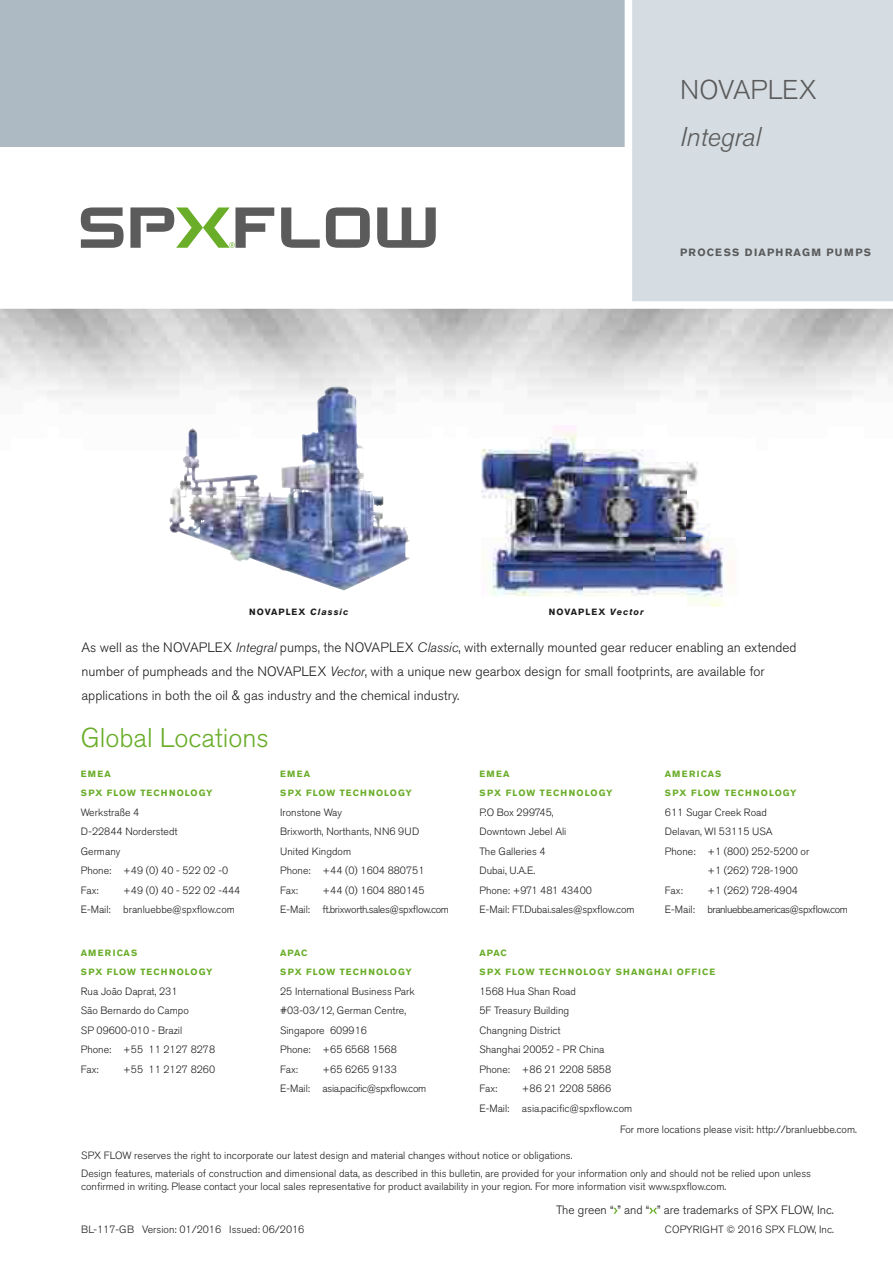
<style>
.page{position:relative;width:893px;height:1263px;background:#fff}
.page>*{position:absolute;margin:0;border:0;box-sizing:border-box;transform-origin:0 0}
.t1{font:300 27px "Akzidenz Grotesk BE";color:#69ad29}
.t2{font:300 27px "Akzidenz Grotesk BE";letter-spacing:-.005em;color:#5b5b5b}
.t3{font:italic 300 27px "Akzidenz Grotesk BE";letter-spacing:-.005em;color:#5b5b5b}
.t4{font:300 13.5px/24px "Akzidenz Grotesk BE";color:#1c1c1c}
.t5{font:300 12px "Akzidenz Grotesk BE";color:#1c1c1c}
.t6{font:300 10.5px/19.5px "Akzidenz Grotesk BE";color:#1c1c1c}
.t7{font:300 10.5px/19.5px "Akzidenz Grotesk Pro";color:#1c1c1c}
.t8{font:300 10.5px/19.5px "Akzidenz Grotesk BE";letter-spacing:-.03em;color:#1c1c1c}
.t9{font:300 10.5px/19.5px "Akzidenz Grotesk BE";letter-spacing:-.04em;color:#1c1c1c}
.t10{font:700 10.5px "Akzidenz Grotesk BE";letter-spacing:.11em;color:#5b5b5b}
.t11{font:700 9px/19.5px "Akzidenz Grotesk BE";letter-spacing:.11em;color:#69ad29}
.t12{font:700 9px "Akzidenz Grotesk BE";letter-spacing:.11em;color:#1c1c1c}
.t13{font:700 9px "Akzidenz Grotesk Pro";letter-spacing:.12em;color:#69ad29}
.s1{font-style:italic}
</style>
<div class="page">
<img style="left:0;top:309px;width:893px;height:228px">
<div style="left:0;top:0;width:630px;height:146px;background:#adbac4"></div>
<div style="left:631px;top:0;width:262px;height:308px;background:#d5dde3"></div>
<div style="left:0;top:301px;width:893px;height:8px;background:#fff"></div>
<div style="left:625px;top:0;width:7px;height:306px;background:#fff"></div>
<svg style="left:613px;top:1208px;width:4px;height:6px"></svg>
<svg style="left:649px;top:1208px;width:8px;height:6px"></svg>
<img style="left:271px;top:386px;width:68px;height:111px">
<img style="left:481px;top:425px;width:257px;height:182px">
<svg style="left:81px;top:207px;width:43px;height:41px"></svg>
<svg style="left:326px;top:207px;width:44px;height:41px"></svg>
<svg style="left:281px;top:207px;width:39px;height:41px"></svg>
<svg style="left:377px;top:207px;width:59px;height:41px"></svg>
<svg style="left:130px;top:207px;width:144px;height:41px"></svg>
<h1 class="t2" style="left:680px;top:74px;width:138px">NOVAPLEX</h1>
<h1 class="t3" style="left:680px;top:122px;width:82px">Integral</h1>
<p class="t10" style="left:680px;top:246px;width:192px">PROCESS DIAPHRAGM PUMPS</p>
<p class="t12" style="left:249px;top:607px;width:101px">NOVAPLEX <span class="s1">Classic</span></p>
<p class="t12" style="left:549px;top:607px;width:96px">NOVAPLEX <span class="s1">Vector</span></p>
<p class="t4" style="left:82px;top:636px;width:716px">As well as the NOVAPLEX <span class="s1">Integral</span> pumps, the NOVAPLEX <span class="s1">Classic</span>, with externally mounted gear reducer enabling an extended number of pumpheads and the NOVAPLEX <span class="s1">Vector</span>, with a unique new gearbox design for small footprints, are available for applications in both the oil &amp; gas industry and the chemical industry.</p>
<h1 class="t1" style="left:81px;top:722px;width:190px">Global Locations</h1>
<p class="t11" style="left:81px;top:764px;width:133px">EMEA<br>SPX FLOW TECHNOLOGY</p>
<p class="t6" style="left:81px;top:802px;width:149px">Werkstraße 4<br>D-22844 Norderstedt<br>Germany<br>Phone: +49 (0) 40 - 522 02 -0<br>Fax:</p>
<p class="t6" style="left:81px;top:880px;width:161px;text-indent:43px">+49 (0) 40 - 522 02 -444<br>E-Mail: branluebbe@spxflow.com</p>
<p class="t11" style="left:81px;top:943px;width:133px">AMERICAS<br>SPX FLOW TECHNOLOGY</p>
<p class="t6" style="left:81px;top:982px;width:136px">Rua João Daprat, 231<br>São Bernardo do Campo<br>SP 09600-010 - Brazil<br>Phone: +55 11 2127 8278<br>Fax:</p>
<p class="t6" style="left:123px;top:1060px;width:93px">+55 11 2127 8260</p>
<p class="t11" style="left:280px;top:764px;width:133px">EMEA<br>SPX FLOW TECHNOLOGY</p>
<p class="t6" style="left:280px;top:802px;width:146px">Ironstone Way<br>Brixworth, Northants, NN6 9UD<br>United Kingdom<br>Phone: +44 (0) 1604 880751<br>Fax:</p>
<p class="t8" style="left:280px;top:880px;width:170px;text-indent:43px">+44 (0) 1604 880145<br>E-Mail: ft.brixworth.sales@spxflow.com</p>
<p class="t11" style="left:280px;top:943px;width:133px">APAC<br>SPX FLOW TECHNOLOGY</p>
<p class="t6" style="left:280px;top:982px;width:136px">25 International Business Park #03-03/12, German Centre,<br>Singapore 609916<br>Phone: +65 6568 1568<br>Fax:</p>
<p class="t8" style="left:280px;top:1060px;width:148px;text-indent:43px">+65 6265 9133<br>E-Mail: asia.pacific@spxflow.com</p>
<p class="t11" style="left:665px;top:764px;width:133px">AMERICAS<br>SPX FLOW TECHNOLOGY</p>
<p class="t6" style="left:665px;top:802px;width:103px">611 Sugar Creek Road</p>
<p class="t6" style="left:665px;top:822px;width:109px">Delavan, WI 53115 USA</p>
<p class="t6" style="left:665px;top:841px;width:146px">Phone: +1 (800) 252-5200 or</p>
<p class="t6" style="left:707px;top:861px;width:92px">+1 (262) 728-1900</p>
<p class="t6" style="left:665px;top:880px;width:19px">Fax:</p>
<p class="t11" style="left:479px;top:764px;width:31px">EMEA</p>
<p class="t13" style="left:479px;top:787px;width:135px">SPX FLOW TECHNOLOGY</p>
<p class="t7" style="left:479px;top:802px;width:157px">P.O Box 299745,<br>Downtown Jebel Ali<br>The Galleries 4<br>Dubai, U.A.E.<br>Phone: +971 481 43400<br>E-Mail: FT.Dubai.sales@spxflow.com</p>
<p class="t11" style="left:479px;top:943px;width:237px">APAC<br>SPX FLOW TECHNOLOGY SHANGHAI OFFICE</p>
<p class="t6" style="left:479px;top:982px;width:133px">1568 Hua Shan Road<br>5F Treasury Building<br>Changning District<br>Shanghai 20052 - PR China<br>Phone: +86 21 2208 5858<br>Fax:</p>
<p class="t9" style="left:665px;top:880px;width:185px;text-indent:43px">+1 (262) 728-4904<br>E-Mail: branluebbe.americas@spxflow.com</p>
<p class="t6" style="left:479px;top:1079px;width:154px;text-indent:43px">+86 21 2208 5866<br>E-Mail: asia.pacific@spxflow.com</p>
<p class="t6" style="left:620px;top:1119px;width:238px">For more locations please visit: http://branluebbe.com.</p>
<p class="t7" style="left:81px;top:1146px;width:731px;line-height:17.7px">SPX FLOW reserves the right to incorporate our latest design and material changes without notice or obligations.<br>Design features, materials of construction and dimensional data, as described in this bulletin, are provided for your information only and should not be relied upon unless</p>
<p class="t7" style="left:81px;top:1177px;width:647px">confirmed in writing. Please contact your local sales representative for product availability in your region. For more information visit www.spxflow.com.</p>
<p class="t5" style="left:556px;top:1203px;width:279px">The green “ ” and “ ” are trademarks of SPX FLOW, Inc.</p>
<p class="t6" style="left:81px;top:1220px;width:225px">BL-117-GB Version: 01/2016 Issued: 06/2016</p>
<p class="t6" style="left:665px;top:1220px;width:170px">COPYRIGHT © 2016 SPX FLOW, Inc.</p>
</div>
